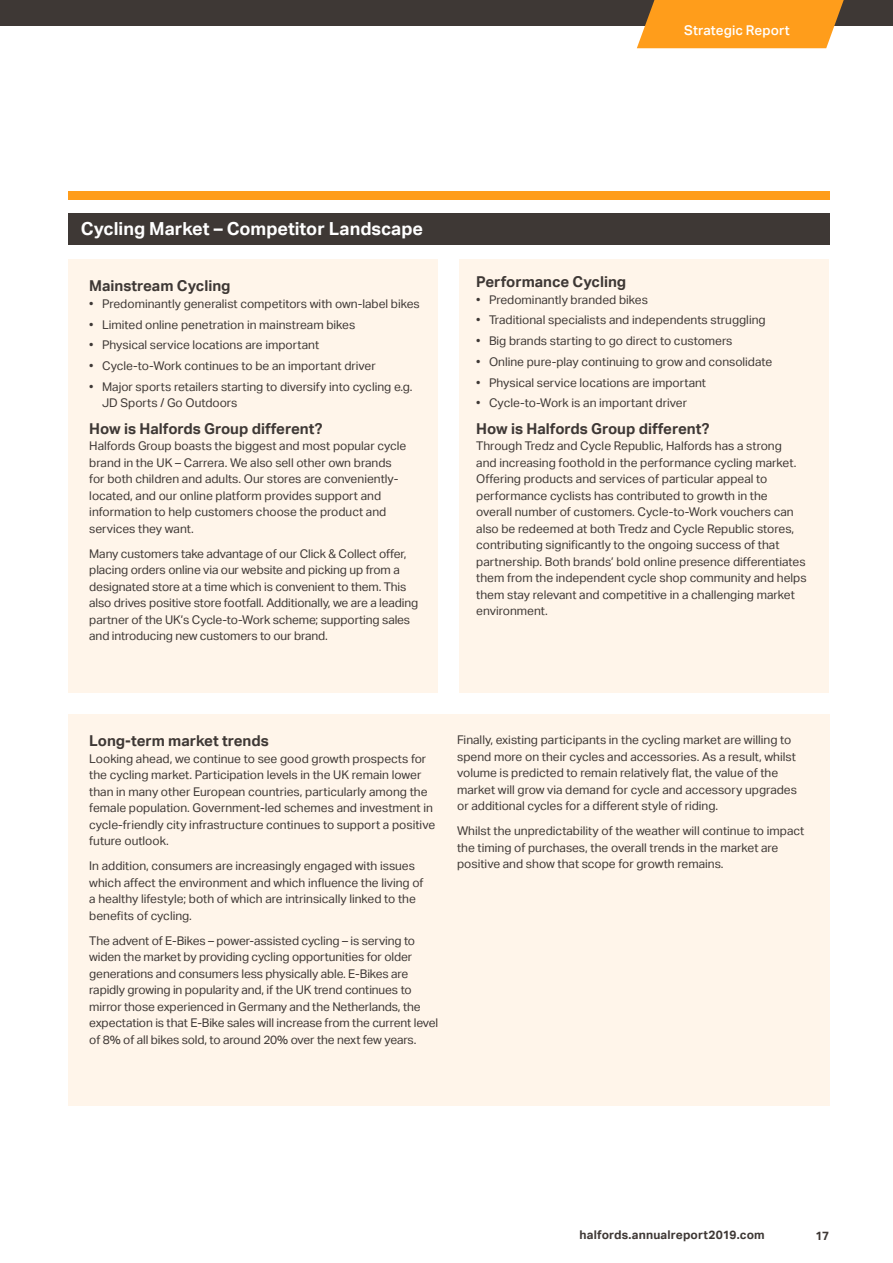
<style>
.page{position:relative;width:893px;height:1263px;background:#fff}
.page>*{position:absolute;margin:0;border:0;box-sizing:border-box;transform-origin:0 0}
.heading-level-two{font:700 18px "Aktiv Grotesk";color:#fff}
.heading-level-two-2{font:700 15px "Aktiv Grotesk";color:#3e3835}
.t1{font:500 13.5px "Aktiv Grotesk";letter-spacing:.005em;color:#fff}
.text-body{font:12px/16.5px "Aktiv Grotesk";color:#3e3835}
.t2{font:700 12px "Aktiv Grotesk";letter-spacing:.01em;color:#3e3835}
</style>
<div class="page">
<div style="left:68px;top:191px;width:761px;height:9px;background:#ff9d1b"></div>
<div style="left:68px;top:213px;width:761px;height:31px;background:#3e3835"></div>
<div style="left:68px;top:259px;width:370px;height:434px;background:#fff5ea"></div>
<div style="left:68px;top:714px;width:761px;height:392px;background:#fff5ea"></div>
<div style="left:459px;top:259px;width:370px;height:434px;background:#fff5ea"></div>
<div style="left:0;top:0;width:893px;height:25px;background:#3e3835"></div>
<svg style="left:637px;top:0;width:211px;height:48px;background:#f49b27"></svg>
<p class="t1" style="left:684px;top:22px;width:107px">Strategic Report</p>
<p class="heading-level-two" style="left:81px;top:218px;width:344px">Cycling Market – Competitor Landscape</p>
<p class="heading-level-two-2" style="left:89px;top:277px;width:143px">Mainstream Cycling</p>
<p class="text-body" style="left:89px;top:295px;width:332px">• Predominantly generalist competitors with own-label bikes</p>
<p class="text-body" style="left:89px;top:316px;width:267px">• Limited online penetration in mainstream bikes</p>
<p class="text-body" style="left:89px;top:337px;width:231px">• Physical service locations are important</p>
<p class="text-body" style="left:89px;top:358px;width:288px">• Cycle-to-Work continues to be an important driver</p>
<p class="text-body" style="left:102px;top:378px;width:312px;text-indent:-13px">• Major sports retailers starting to diversify into cycling e.g.<br>JD Sports / Go Outdoors</p>
<p class="heading-level-two-2" style="left:89px;top:420px;width:235px">How is Halfords Group different?</p>
<p class="text-body" style="left:89px;top:438px;width:319px">Halfords Group boasts the biggest and most popular cycle brand in the UK – Carrera. We also sell other own brands for both children and adults. Our stores are conveniently&shy;located, and our online platform provides support and information to help customers choose the product and services they want.</p>
<p class="text-body" style="left:89px;top:545px;width:331px">Many customers take advantage of our Click &amp; Collect offer, placing orders online via our website and picking up from a designated store at a time which is convenient to them. This also drives positive store footfall. Additionally, we are a leading partner of the UK’s Cycle-to-Work scheme; supporting sales and introducing new customers to our brand.</p>
<p class="heading-level-two-2" style="left:476px;top:273px;width:152px">Performance Cycling</p>
<p class="text-body" style="left:476px;top:291px;width:173px">• Predominantly branded bikes</p>
<p class="text-body" style="left:476px;top:312px;width:291px">• Traditional specialists and independents struggling</p>
<p class="text-body" style="left:476px;top:333px;width:258px">• Big brands starting to go direct to customers</p>
<p class="text-body" style="left:476px;top:353px;width:298px">• Online pure-play continuing to grow and consolidate</p>
<p class="text-body" style="left:476px;top:374px;width:231px">• Physical service locations are important</p>
<p class="text-body" style="left:476px;top:395px;width:212px">• Cycle-to-Work is an important driver</p>
<p class="heading-level-two-2" style="left:476px;top:420px;width:235px">How is Halfords Group different?</p>
<p class="text-body" style="left:476px;top:438px;width:332px">Through Tredz and Cycle Republic, Halfords has a strong<br>and increasing foothold in the performance cycling market.<br>Offering products and services of particular appeal to performance cyclists has contributed to growth in the<br>overall number of customers. Cycle-to-Work vouchers can also be redeemed at both Tredz and Cycle Republic stores, contributing significantly to the ongoing success of that partnership. Both brands’ bold online presence differentiates them from the independent cycle shop community and helps them stay relevant and competitive in a challenging market environment.</p>
<p class="heading-level-two-2" style="left:89px;top:732px;width:181px">Long-term market trends</p>
<p class="text-body" style="left:89px;top:750px;width:347px">Looking ahead, we continue to see good growth prospects for the cycling market. Participation levels in the UK remain lower than in many other European countries, particularly among the female population. Government-led schemes and investment in cycle-friendly city infrastructure continues to support a positive future outlook.</p>
<p class="text-body" style="left:89px;top:858px;width:336px">In addition, consumers are increasingly engaged with issues which affect the environment and which influence the living of a healthy lifestyle; both of which are intrinsically linked to the benefits of cycling.</p>
<p class="text-body" style="left:89px;top:932px;width:350px">The advent of E-Bikes – power-assisted cycling – is serving to widen the market by providing cycling opportunities for older generations and consumers less physically able. E-Bikes are rapidly growing in popularity and, if the UK trend continues to mirror those experienced in Germany and the Netherlands, the expectation is that E-Bike sales will increase from the current level of 8% of all bikes sold, to around 20% over the next few years.</p>
<p class="text-body" style="left:457px;top:732px;width:341px">Finally, existing participants in the cycling market are willing to spend more on their cycles and accessories. As a result, whilst volume is predicted to remain relatively flat, the value of the market will grow via demand for cycle and accessory upgrades or additional cycles for a different style of riding.</p>
<p class="text-body" style="left:457px;top:823px;width:349px">Whilst the unpredictability of the weather will continue to impact the timing of purchases, the overall trends in the market are positive and show that scope for growth remains.</p>
<p class="t2" style="left:579px;top:1227px;width:187px">halfords.annualreport2019.com</p>
<p class="t2" style="left:815px;top:1228px;width:15px">17</p>
</div>
